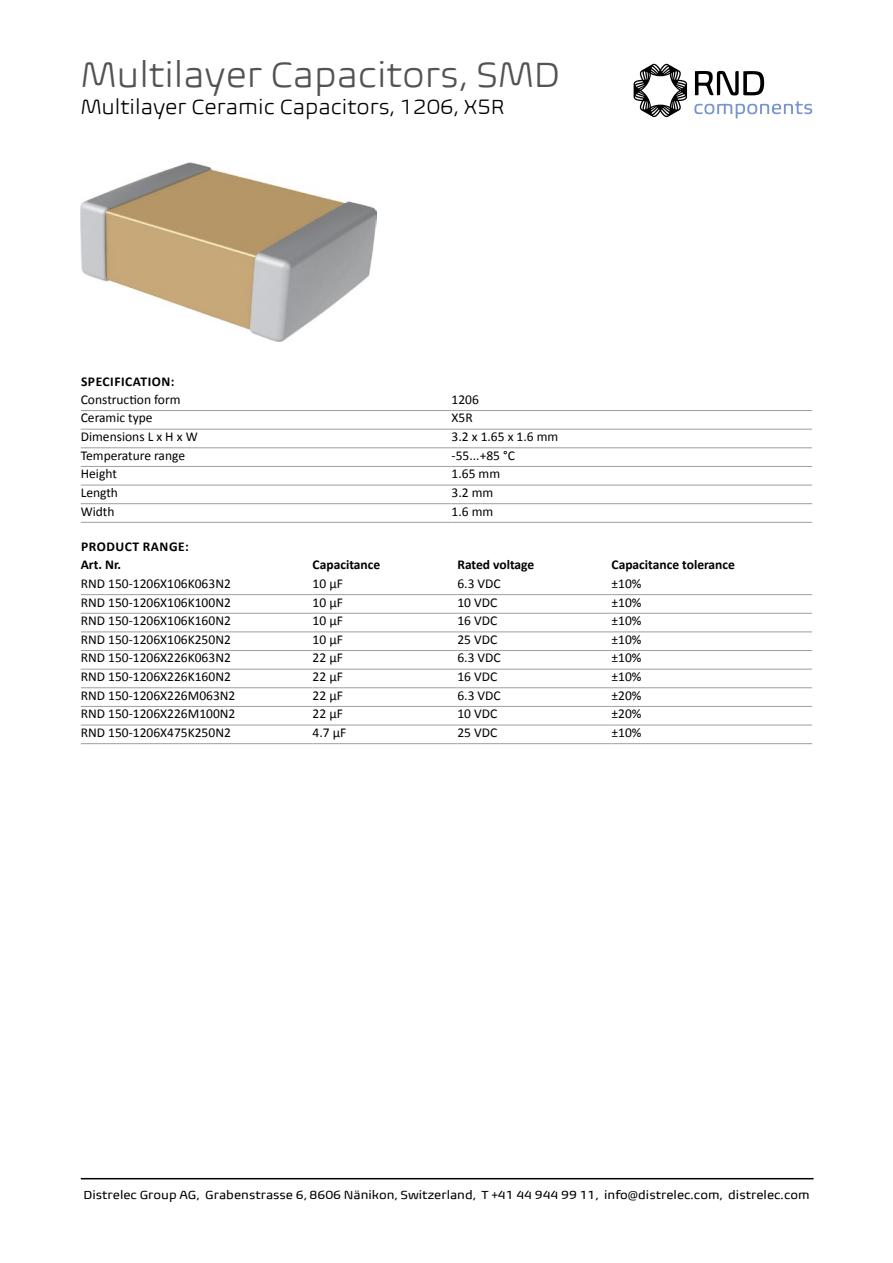
<style>
.page{position:relative;width:893px;height:1263px;background:#fff}
.page>*{position:absolute;margin:0;border:0;box-sizing:border-box;transform-origin:0 0}
.t1{font:300 36px "Biome Pro";color:#535355}
.t2{font:300 21px "Biome Pro";color:#000}
.t3{font:13.5px "Calibri";color:#000}
.t4{font:700 13.5px "Calibri";color:#000}
.t5{font:700 13.5px/18.3px "Calibri";letter-spacing:.04em;color:#000}
.t6{font:12px "Biome Pro";color:#000}
</style>
<div class="page">
<hr style="left:81px;top:1178px;width:732px;height:1px;background:#000">
<img style="left:81px;top:162px;width:295px;height:180px">
<hr style="left:81px;top:410px;width:371px;height:1px;background:#9c9ea0">
<hr style="left:452px;top:410px;width:360px;height:1px;background:#9c9ea0">
<hr style="left:81px;top:429px;width:371px;height:1px;background:#9c9ea0">
<hr style="left:452px;top:429px;width:360px;height:1px;background:#9c9ea0">
<hr style="left:81px;top:447px;width:371px;height:1px;background:#9c9ea0">
<hr style="left:452px;top:447px;width:360px;height:1px;background:#9c9ea0">
<hr style="left:81px;top:466px;width:371px;height:1px;background:#9c9ea0">
<hr style="left:452px;top:466px;width:360px;height:1px;background:#9c9ea0">
<hr style="left:81px;top:485px;width:371px;height:1px;background:#9c9ea0">
<hr style="left:452px;top:485px;width:360px;height:1px;background:#9c9ea0">
<hr style="left:81px;top:503px;width:371px;height:1px;background:#9c9ea0">
<hr style="left:452px;top:503px;width:360px;height:1px;background:#9c9ea0">
<hr style="left:81px;top:522px;width:371px;height:1px;background:#9c9ea0">
<hr style="left:452px;top:522px;width:360px;height:1px;background:#9c9ea0">
<hr style="left:81px;top:594px;width:232px;height:1px;background:#9c9ea0">
<hr style="left:313px;top:594px;width:144px;height:1px;background:#9c9ea0">
<hr style="left:457px;top:594px;width:154px;height:1px;background:#9c9ea0">
<hr style="left:611px;top:594px;width:201px;height:1px;background:#9c9ea0">
<hr style="left:81px;top:613px;width:232px;height:1px;background:#9c9ea0">
<hr style="left:313px;top:613px;width:144px;height:1px;background:#9c9ea0">
<hr style="left:457px;top:613px;width:154px;height:1px;background:#9c9ea0">
<hr style="left:611px;top:613px;width:201px;height:1px;background:#9c9ea0">
<hr style="left:81px;top:631px;width:232px;height:1px;background:#9c9ea0">
<hr style="left:313px;top:631px;width:144px;height:1px;background:#9c9ea0">
<hr style="left:457px;top:631px;width:154px;height:1px;background:#9c9ea0">
<hr style="left:611px;top:631px;width:201px;height:1px;background:#9c9ea0">
<hr style="left:81px;top:650px;width:232px;height:1px;background:#9c9ea0">
<hr style="left:313px;top:650px;width:144px;height:1px;background:#9c9ea0">
<hr style="left:457px;top:650px;width:154px;height:1px;background:#9c9ea0">
<hr style="left:611px;top:650px;width:201px;height:1px;background:#9c9ea0">
<hr style="left:81px;top:669px;width:232px;height:1px;background:#9c9ea0">
<hr style="left:313px;top:669px;width:144px;height:1px;background:#9c9ea0">
<hr style="left:457px;top:669px;width:154px;height:1px;background:#9c9ea0">
<hr style="left:611px;top:669px;width:201px;height:1px;background:#9c9ea0">
<hr style="left:81px;top:687px;width:232px;height:1px;background:#9c9ea0">
<hr style="left:313px;top:687px;width:144px;height:1px;background:#9c9ea0">
<hr style="left:457px;top:687px;width:154px;height:1px;background:#9c9ea0">
<hr style="left:611px;top:687px;width:201px;height:1px;background:#9c9ea0">
<hr style="left:81px;top:706px;width:232px;height:1px;background:#9c9ea0">
<hr style="left:313px;top:706px;width:144px;height:1px;background:#9c9ea0">
<hr style="left:457px;top:706px;width:154px;height:1px;background:#9c9ea0">
<hr style="left:611px;top:706px;width:201px;height:1px;background:#9c9ea0">
<hr style="left:81px;top:725px;width:232px;height:1px;background:#9c9ea0">
<hr style="left:313px;top:725px;width:144px;height:1px;background:#9c9ea0">
<hr style="left:457px;top:725px;width:154px;height:1px;background:#9c9ea0">
<hr style="left:611px;top:725px;width:201px;height:1px;background:#9c9ea0">
<hr style="left:81px;top:743px;width:232px;height:1px;background:#9c9ea0">
<hr style="left:313px;top:743px;width:144px;height:1px;background:#9c9ea0">
<hr style="left:457px;top:743px;width:154px;height:1px;background:#9c9ea0">
<hr style="left:611px;top:743px;width:201px;height:1px;background:#9c9ea0">
<svg style="left:694px;top:101px;width:118px;height:17px"></svg>
<svg style="left:695px;top:71px;width:69px;height:24px"></svg>
<svg style="left:634px;top:64px;width:53px;height:53px"></svg>
<h1 class="t1" style="left:81px;top:51px;width:481px">Multilayer Capacitors, SMD</h1>
<h2 class="t2" style="left:81px;top:94px;width:425px">Multilayer Ceramic Capacitors, 1206, X5R</h2>
<p class="t5" style="left:81px;top:372px;width:95px">SPECIFICATION:</p>
<p class="t3" style="left:81px;top:391px;width:101px">Construction form</p>
<p class="t3" style="left:452px;top:391px;width:29px">1206</p>
<p class="t3" style="left:81px;top:409px;width:73px">Ceramic type</p>
<p class="t3" style="left:452px;top:409px;width:23px">X5R</p>
<p class="t3" style="left:81px;top:428px;width:118px">Dimensions L x H x W</p>
<p class="t3" style="left:452px;top:428px;width:108px">3.2 x 1.65 x 1.6 mm</p>
<p class="t3" style="left:81px;top:447px;width:106px">Temperature range</p>
<p class="t3" style="left:452px;top:447px;width:65px">-55...+85 °C</p>
<p class="t3" style="left:81px;top:465px;width:38px">Height</p>
<p class="t3" style="left:452px;top:465px;width:50px">1.65 mm</p>
<p class="t3" style="left:81px;top:484px;width:39px">Length</p>
<p class="t3" style="left:452px;top:484px;width:43px">3.2 mm</p>
<p class="t3" style="left:81px;top:503px;width:35px">Width</p>
<p class="t3" style="left:452px;top:503px;width:43px">1.6 mm</p>
<p class="t5" style="left:81px;top:537px;width:109px">PRODUCT RANGE:<br>Art. Nr.</p>
<p class="t4" style="left:313px;top:556px;width:69px">Capacitance</p>
<p class="t4" style="left:457px;top:556px;width:78px">Rated voltage</p>
<p class="t4" style="left:612px;top:556px;width:125px">Capacitance tolerance</p>
<p class="t3" style="left:81px;top:575px;width:152px">RND 150-1206X106K063N2</p>
<p class="t3" style="left:313px;top:575px;width:32px">10 µF</p>
<p class="t3" style="left:457px;top:575px;width:45px">6.3 VDC</p>
<p class="t3" style="left:611px;top:575px;width:32px">±10%</p>
<p class="t3" style="left:81px;top:593px;width:152px">RND 150-1206X106K100N2</p>
<p class="t3" style="left:313px;top:593px;width:32px">10 µF</p>
<p class="t3" style="left:457px;top:593px;width:41px">10 VDC</p>
<p class="t3" style="left:611px;top:593px;width:32px">±10%</p>
<p class="t3" style="left:81px;top:612px;width:152px">RND 150-1206X106K160N2</p>
<p class="t3" style="left:313px;top:612px;width:32px">10 µF</p>
<p class="t3" style="left:457px;top:612px;width:41px">16 VDC</p>
<p class="t3" style="left:611px;top:612px;width:32px">±10%</p>
<p class="t3" style="left:81px;top:631px;width:152px">RND 150-1206X106K250N2</p>
<p class="t3" style="left:313px;top:631px;width:32px">10 µF</p>
<p class="t3" style="left:457px;top:631px;width:41px">25 VDC</p>
<p class="t3" style="left:611px;top:631px;width:32px">±10%</p>
<p class="t3" style="left:81px;top:649px;width:152px">RND 150-1206X226K063N2</p>
<p class="t3" style="left:313px;top:649px;width:32px">22 µF</p>
<p class="t3" style="left:457px;top:649px;width:45px">6.3 VDC</p>
<p class="t3" style="left:611px;top:649px;width:32px">±10%</p>
<p class="t3" style="left:81px;top:668px;width:152px">RND 150-1206X226K160N2</p>
<p class="t3" style="left:313px;top:668px;width:32px">22 µF</p>
<p class="t3" style="left:457px;top:668px;width:41px">16 VDC</p>
<p class="t3" style="left:611px;top:668px;width:32px">±10%</p>
<p class="t3" style="left:81px;top:687px;width:156px">RND 150-1206X226M063N2</p>
<p class="t3" style="left:313px;top:687px;width:32px">22 µF</p>
<p class="t3" style="left:457px;top:687px;width:45px">6.3 VDC</p>
<p class="t3" style="left:611px;top:687px;width:32px">±20%</p>
<p class="t3" style="left:81px;top:705px;width:156px">RND 150-1206X226M100N2</p>
<p class="t3" style="left:313px;top:705px;width:32px">22 µF</p>
<p class="t3" style="left:457px;top:705px;width:41px">10 VDC</p>
<p class="t3" style="left:611px;top:705px;width:32px">±20%</p>
<p class="t3" style="left:81px;top:724px;width:152px">RND 150-1206X475K250N2</p>
<p class="t3" style="left:313px;top:724px;width:35px">4.7 µF</p>
<p class="t3" style="left:457px;top:724px;width:41px">25 VDC</p>
<p class="t3" style="left:611px;top:724px;width:32px">±10%</p>
<p class="t6" style="left:83px;top:1187px;width:728px">Distrelec Group AG, Grabenstrasse 6, 8606 Nänikon, Switzerland, T +41 44 944 99 11, info@distrelec.com, distrelec.com</p>
</div>
